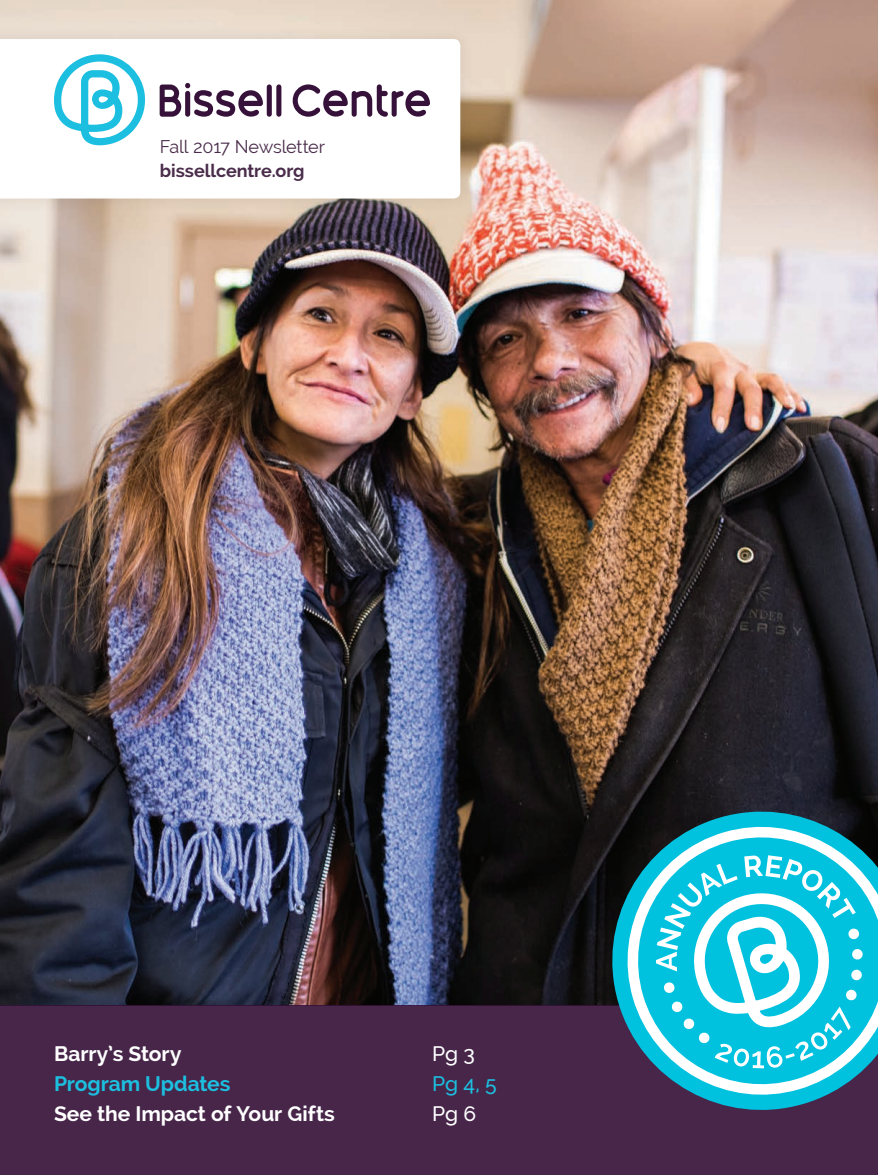
<style>
.page{position:relative;width:878px;height:1175px;background:#fff}
.page>*{position:absolute;margin:0;border:0;box-sizing:border-box;transform-origin:0 0}
.Text_Overlay_Header{font:700 21px "Raleway";color:#fff}
.Text_Overlay_Header-2{font:700 21px "Raleway";letter-spacing:-.005em;color:#1cbfdf}
.Text_Overlay_Header-3{font:500 21px "Raleway";color:#fff}
.Text_Overlay_Header-4{font:500 21px "Raleway";color:#1cbfdf}
.Text_Overlay_Header-5{font:18px "Raleway";letter-spacing:-.015em;color:#4a2c4b}
.Text_Overlay_Header-6{font:700 18px "Raleway";letter-spacing:-.005em;color:#4a2c4b}
</style>
<div class="page">
<img style="left:0;top:0;width:878px;height:1005px">
<div style="left:0;top:1005px;width:878px;height:169px;background:#47264a"></div>
<div style="left:0;top:24px;width:475px;height:190px;background:#231f20;opacity:.1"></div>
<svg style="left:0;top:39px;width:460px;height:159px"></svg>
<svg style="left:54px;top:53px;width:92px;height:92px"></svg>
<div style="left:276px;top:84px;width:5px;height:33px;background:#361139;border-radius:3px"></div>
<div style="left:267px;top:84px;width:5px;height:33px;background:#361139;border-radius:3px"></div>
<svg style="left:160px;top:82px;width:103px;height:35px"></svg>
<svg style="left:292px;top:84px;width:138px;height:33px"></svg>
<svg style="left:595px;top:794px;width:283px;height:316px"></svg>
<svg style="left:612px;top:811px;width:266px;height:298px"></svg>
<svg style="left:656px;top:855px;width:206px;height:213px"></svg>
<p class="Text_Overlay_Header-5" style="left:160px;top:136px;width:167px">Fall 2017 Newsletter</p>
<p class="Text_Overlay_Header-6" style="left:160px;top:160px;width:146px">bissellcentre.org</p>
<p class="Text_Overlay_Header" style="left:54px;top:1041px;width:129px">Barry’s Story</p>
<p class="Text_Overlay_Header-3" style="left:432px;top:1041px;width:44px">Pg 3</p>
<p class="Text_Overlay_Header-2" style="left:54px;top:1071px;width:178px">Program Updates</p>
<p class="Text_Overlay_Header-4" style="left:432px;top:1071px;width:66px">Pg 4, 5</p>
<p class="Text_Overlay_Header" style="left:54px;top:1101px;width:282px">See the Impact of Your Gifts</p>
<p class="Text_Overlay_Header-3" style="left:432px;top:1101px;width:45px">Pg 6</p>
</div>
